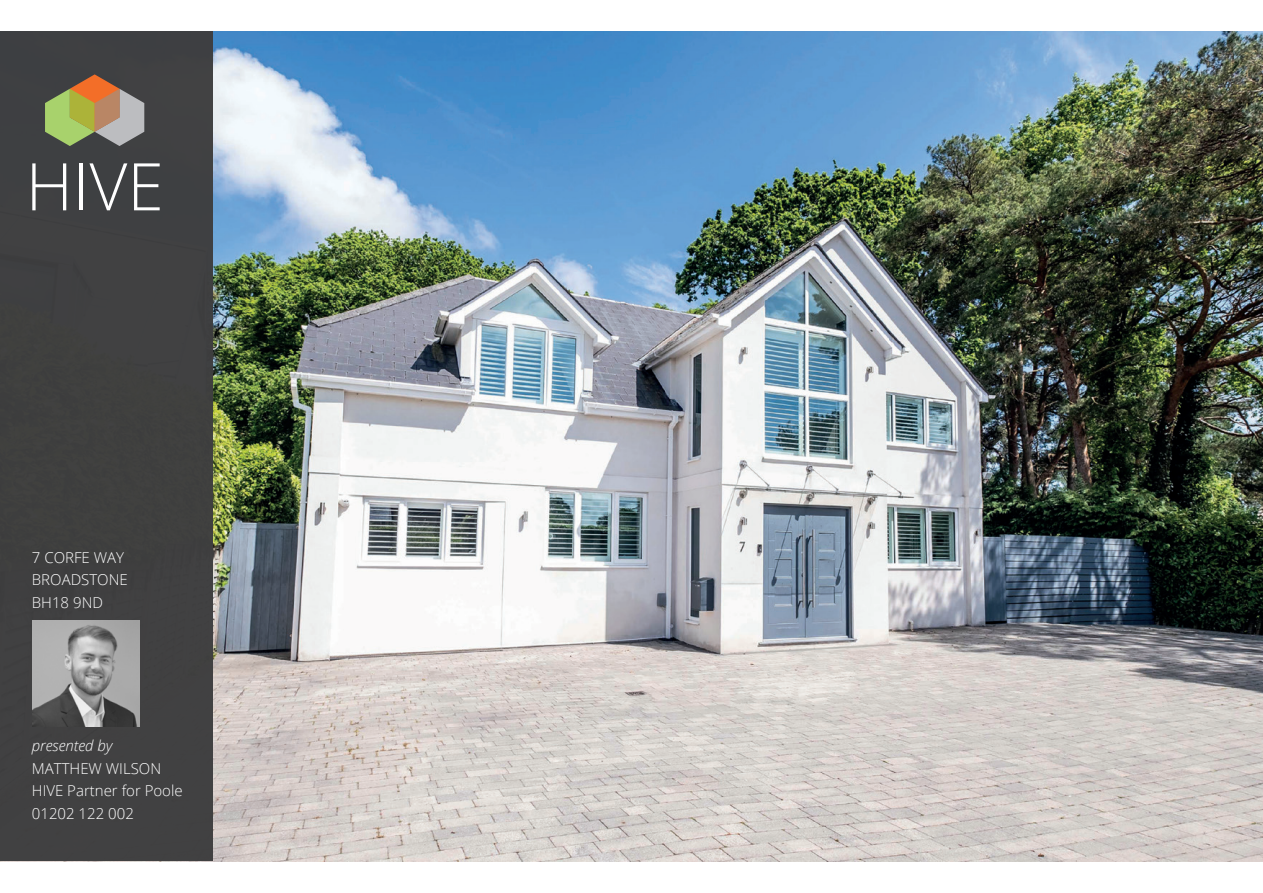
<style>
.page{position:relative;width:1263px;height:893px;background:#fff}
.page>*{position:absolute;margin:0;border:0;box-sizing:border-box;transform-origin:0 0}
.t1{font:300 65.7px "Open Sans";color:#fff}
.t2{font:300 15px "Open Sans";color:#fff}
.t3{font:italic 300 15px "Open Sans";color:#fff}
</style>
<div class="page">
<img style="left:213px;top:32px;width:1050px;height:829px">
<div style="left:0;top:32px;width:213px;height:829px;background:#3e3e3f"></div>
<svg style="left:45px;top:74px;width:99px;height:72px"></svg>
<img style="left:33px;top:620px;width:106px;height:107px">
<p class="t1" style="left:26px;top:141px;width:139px">HIVE</p>
<p class="t2" style="left:32px;top:547px;width:94px">7 CORFE WAY</p>
<p class="t2" style="left:32px;top:569px;width:97px">BROADSTONE</p>
<p class="t2" style="left:32px;top:592px;width:73px">BH18 9ND</p>
<p class="t3" style="left:32px;top:735px;width:82px">presented by</p>
<p class="t2" style="left:32px;top:758px;width:131px">MATTHEW WILSON</p>
<p class="t2" style="left:32px;top:780px;width:152px">HIVE Partner for Poole</p>
<p class="t2" style="left:32px;top:803px;width:104px">01202 122 002</p>
</div>
